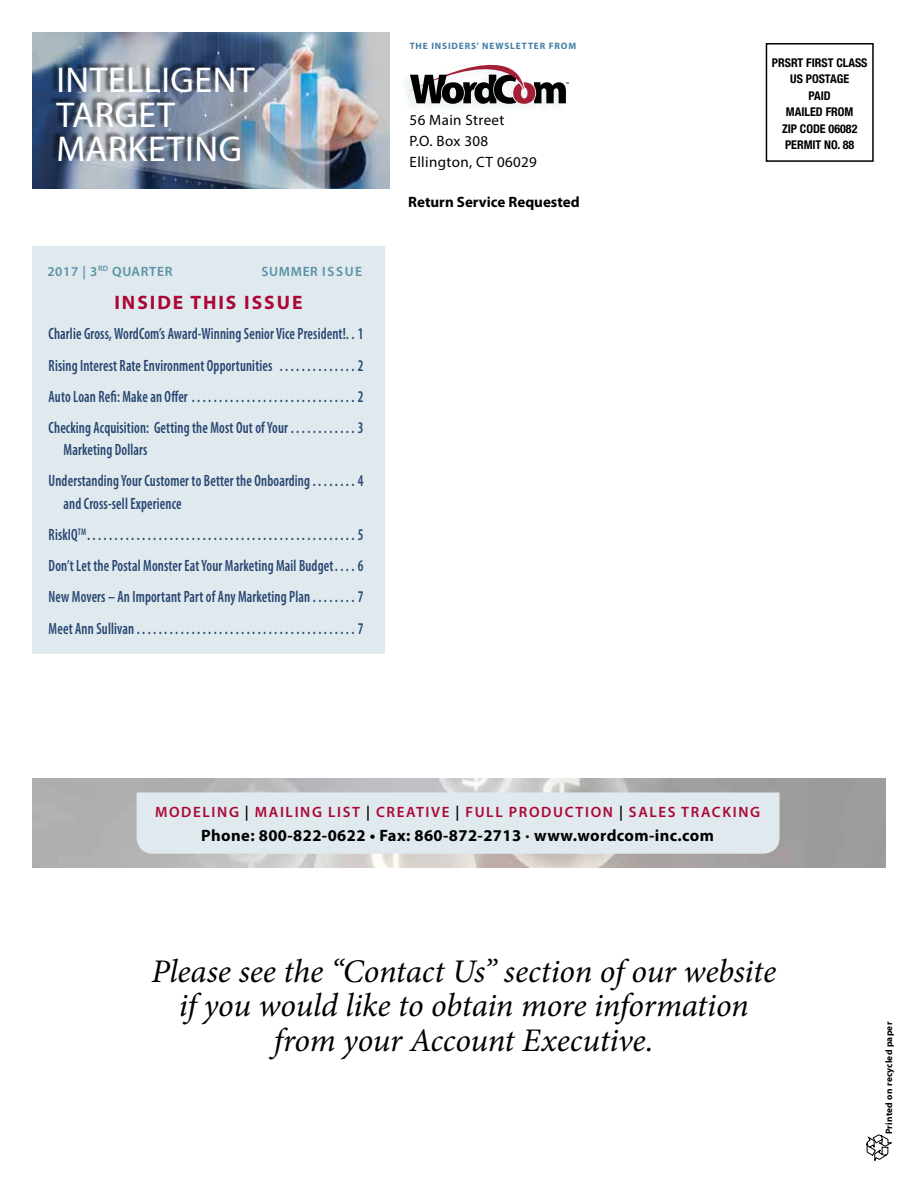
<style>
.page{position:relative;width:918px;height:1188px;background:#fff}
.page>*{position:absolute;margin:0;border:0;box-sizing:border-box;transform-origin:0 0}
.t1{font:36px/34.3px "Myriad Pro";letter-spacing:.015em;color:#fff}
.t2{font:italic 33px/34.5px "Minion Pro";letter-spacing:-.01em;color:#000;text-align:center}
.t3{font:700 19.5px "Myriad Pro";letter-spacing:.1em;color:#ab0635}
.t4{font:700 16.5px "Myriad Pro";letter-spacing:.025em;color:#000}
.t5{font:600 condensed 16.35px/31.2px "Myriad Pro";letter-spacing:.01em;color:#274570;scale:.85 1}
.t6{font:600 15px "Myriad Pro";letter-spacing:.11em;color:#ab0635}
.t7{font:15px/21px "Myriad Pro";letter-spacing:.025em;color:#000}
.t8{font:700 15px "Myriad Pro";color:#000}
.t9{font:600 13.5px "Myriad Pro";letter-spacing:.05em;color:#5892a5}
.t10{font:700 condensed 12px/16.5px "Helvetica Neue LT";color:#000;text-align:center}
.t11{font:700 9.3px "Myriad Pro";letter-spacing:.095em;color:#437da7}
.t12{font:700 9.3px "Myriad Pro";letter-spacing:.025em;color:#000}
.s1{color:#000}
.s2{font-weight:300}
</style>
<div class="page">
<img style="left:32px;top:778px;width:854px;height:90px">
<div style="left:137px;top:792px;width:643px;height:62px;background:#dfe9ee"></div>
<svg style="left:867px;top:1135px;width:25px;height:26px"></svg>
<div style="left:32px;top:246px;width:353px;height:407px;background:#dfe9ee"></div>
<div style="left:766px;top:43px;width:108px;height:119px;border:2px solid #000"></div>
<img style="left:32px;top:32px;width:357px;height:157px">
<div style="left:399px;top:63px;width:169px;height:50px;background:#fbfcfd"></div>
<svg style="left:410px;top:65px;width:159px;height:39px"></svg>
<div style="left:49px;top:61px;width:205px;height:101px;background:#000;opacity:.65"></div>
<h1 class="t1" style="left:56px;top:63px;width:200px">INTELLIGENT<br>TARGET<br>MARKETING</h1>
<p class="t9" style="left:47px;top:262px;width:126px">2017 | 3<sup>RD</sup> QUARTER</p>
<p class="t9" style="left:262px;top:262px;width:102px">SUMMER ISSUE</p>
<p class="t3" style="left:114px;top:290px;width:189px">INSIDE THIS ISSUE</p>
<p class="t5" style="left:49px;top:319px;width:372px">Charlie Gross, WordCom’s Award-Winning Senior Vice President!. . 1<br>Rising Interest Rate Environment Opportunities ...............</p>
<p class="t5" style="left:358px;top:350px;width:8px">2</p>
<p class="t5" style="left:49px;top:381px;width:171px">Auto Loan Refi: Make an Offer ...............................</p>
<p class="t5" style="left:358px;top:381px;width:8px">2</p>
<p class="t5" style="left:49px;top:412px;width:287px">Checking Acquisition: Getting the Most Out of Your.............</p>
<p class="t5" style="left:358px;top:412px;width:8px">3</p>
<p class="t5" style="left:49px;top:435px;width:315px;text-indent:15px">Marketing Dollars<br>Understanding Your Customer to Better the Onboarding .........</p>
<p class="t5" style="left:358px;top:466px;width:8px">4</p>
<p class="t5" style="left:49px;top:488px;width:158px;text-indent:15px">and Cross-sell Experience<br>RiskIQ<sup>TM</sup>..................................................</p>
<p class="t5" style="left:358px;top:519px;width:8px">5</p>
<p class="t5" style="left:49px;top:551px;width:339px">Don’t Let the Postal Monster Eat Your Marketing Mail Budget.....</p>
<p class="t5" style="left:358px;top:551px;width:8px">6</p>
<p class="t5" style="left:49px;top:582px;width:313px">New Movers – An Important Part of Any Marketing Plan.........</p>
<p class="t5" style="left:358px;top:582px;width:8px">7</p>
<p class="t5" style="left:49px;top:613px;width:106px">Meet Ann Sullivan.........................................</p>
<p class="t5" style="left:358px;top:613px;width:8px">7</p>
<p class="t11" style="left:410px;top:40px;width:168px">THE INSIDERS' NEWSLETTER FROM</p>
<p class="t7" style="left:410px;top:109px;width:129px">56 Main Street<br>P.O. Box 308<br>Ellington, CT 06029</p>
<p class="t8" style="left:408px;top:192px;width:173px">Return Service Requested</p>
<p class="t10" style="left:772px;top:54px;width:97px">PRSRT FIRST CLASS<br>US POSTAGE<br>PAID<br>MAILED FROM<br>ZIP CODE 06082<br>PERMIT NO. 88</p>
<p class="t6" style="left:155px;top:802px;width:607px">MODELING <span class="s1">|</span> MAILING LIST <span class="s1">|</span> CREATIVE <span class="s1">|</span> FULL PRODUCTION <span class="s1">|</span> SALES TRACKING</p>
<p class="t4" style="left:201px;top:824px;width:514px">Phone: 800-822-0622 • Fax: 860-872-2713 <span class="s2">•</span> www.wordcom-inc.com</p>
<h2 class="t2" style="left:151px;top:954px;width:626px">Please see the “Contact Us” section of our website if you would like to obtain more information from your Account Executive.</h2>
<p class="t12" style="left:883px;top:1134px;width:114px;rotate:-90deg">Printed on recycled paper</p>
</div>
